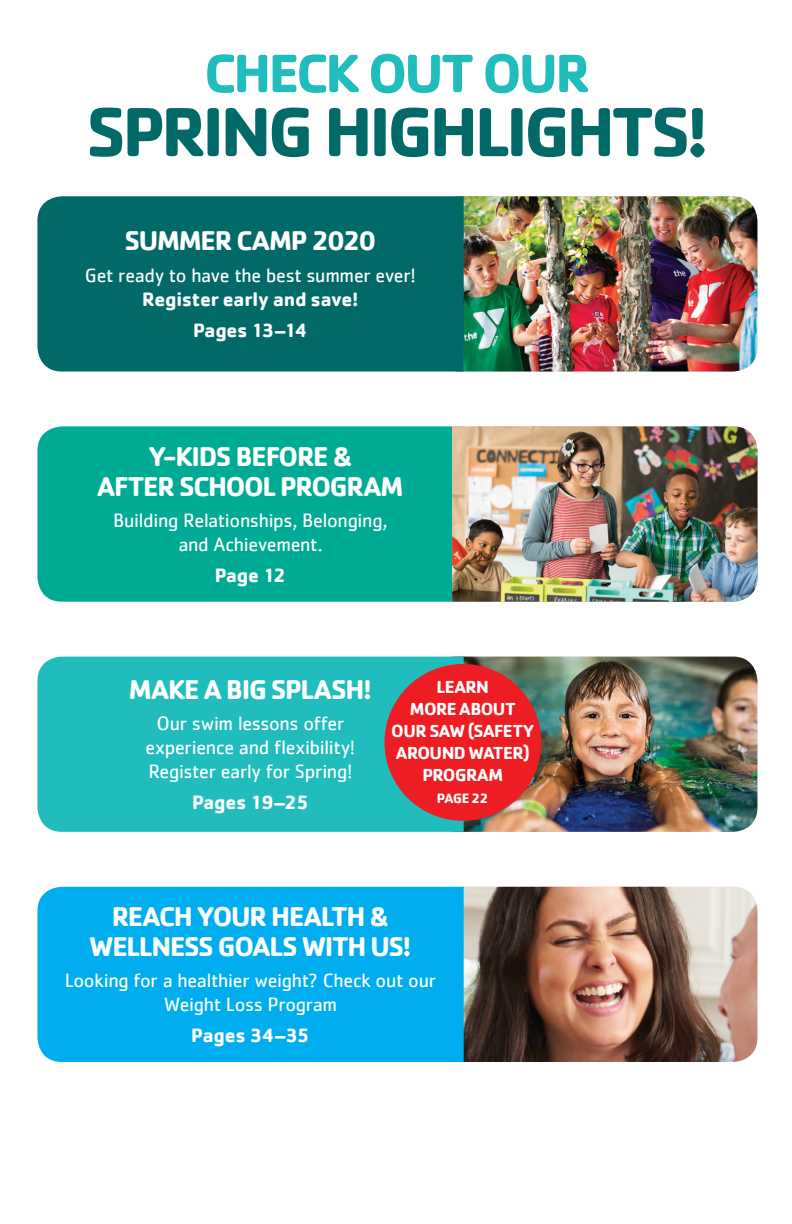
<style>
.page{position:relative;width:792px;height:1224px;background:#fff}
.page>*{position:absolute;margin:0;border:0;box-sizing:border-box;transform-origin:0 0}
.Page_Header_Left{font:700 72px "Cachet";letter-spacing:-.055em;color:#016a69}
.Page_Header_Left-2{font:700 56px "Cachet";letter-spacing:-.05em;color:#21bdbd}
.Page_Header_Left-3{font:700 28px/30px "Cachet";letter-spacing:-.045em;color:#fff;text-align:center}
.Page_Header_Left-4{font:20px/24px "Cachet";letter-spacing:-.015em;color:#fff;text-align:center}
.Page_Header_Left-5{font:700 20px "Cachet";letter-spacing:-.02em;color:#fff}
.ParaStyle01__Leading{font:700 18px/22px "Cachet";letter-spacing:-.03em;color:#fff;text-align:center}
.ParaStyle01__Leading-2{font:700 14px "Cachet";letter-spacing:-.04em;color:#fff}
.s1{font-weight:700}
</style>
<div class="page">
<div style="left:37px;top:426px;width:415px;height:176px;background:#00ab95"></div>
<img style="left:452px;top:426px;width:305px;height:176px">
<img style="left:464px;top:887px;width:293px;height:175px">
<div style="left:37px;top:887px;width:427px;height:175px;background:#00aeef"></div>
<img style="left:464px;top:657px;width:293px;height:175px">
<div style="left:37px;top:657px;width:427px;height:175px;background:#21bdbd"></div>
<img style="left:464px;top:196px;width:293px;height:176px">
<div style="left:37px;top:196px;width:427px;height:176px;background:#016a69"></div>
<div style="left:384px;top:664px;width:157px;height:157px;background:#ee1d23;border-radius:50%"></div>
<p class="Page_Header_Left-2" style="left:204px;top:37px;width:388px">CHECK OUT OUR</p>
<p class="Page_Header_Left" style="left:86px;top:85px;width:625px">SPRING HIGHLIGHTS!</p>
<p class="Page_Header_Left-3" style="left:125px;top:225px;width:253px">SUMMER CAMP 2020</p>
<p class="Page_Header_Left-4" style="left:85px;top:263px;width:333px">Get ready to have the best summer ever!<br><span class="s1">Register early and save!</span></p>
<p class="Page_Header_Left-5" style="left:193px;top:317px;width:116px">Pages 13–14</p>
<p class="Page_Header_Left-3" style="left:97px;top:440px;width:308px">Y-KIDS BEFORE &amp;<br>AFTER SCHOOL PROGRAM</p>
<p class="Page_Header_Left-4" style="left:113px;top:508px;width:276px">Building Relationships, Belonging, and Achievement.</p>
<p class="Page_Header_Left-5" style="left:215px;top:562px;width:73px">Page 12</p>
<p class="Page_Header_Left-3" style="left:129px;top:673px;width:244px">MAKE A BIG SPLASH!</p>
<p class="Page_Header_Left-4" style="left:146px;top:711px;width:211px">Our swim lessons offer experience and flexibility!<br>Register early for Spring!</p>
<p class="Page_Header_Left-5" style="left:192px;top:789px;width:118px">Pages 19–25</p>
<p class="ParaStyle01__Leading" style="left:391px;top:675px;width:145px">LEARN<br>MORE ABOUT<br>OUR SAW (SAFETY<br>AROUND WATER)<br>PROGRAM</p>
<p class="ParaStyle01__Leading-2" style="left:437px;top:789px;width:53px">PAGE 22</p>
<p class="Page_Header_Left-3" style="left:89px;top:900px;width:324px">REACH YOUR HEALTH &amp;<br>WELLNESS GOALS WITH US!</p>
<p class="Page_Header_Left-4" style="left:65px;top:968px;width:373px">Looking for a healthier weight? Check out our<br>Weight Loss Program</p>
<p class="Page_Header_Left-5" style="left:191px;top:1023px;width:120px">Pages 34–35</p>
</div>
